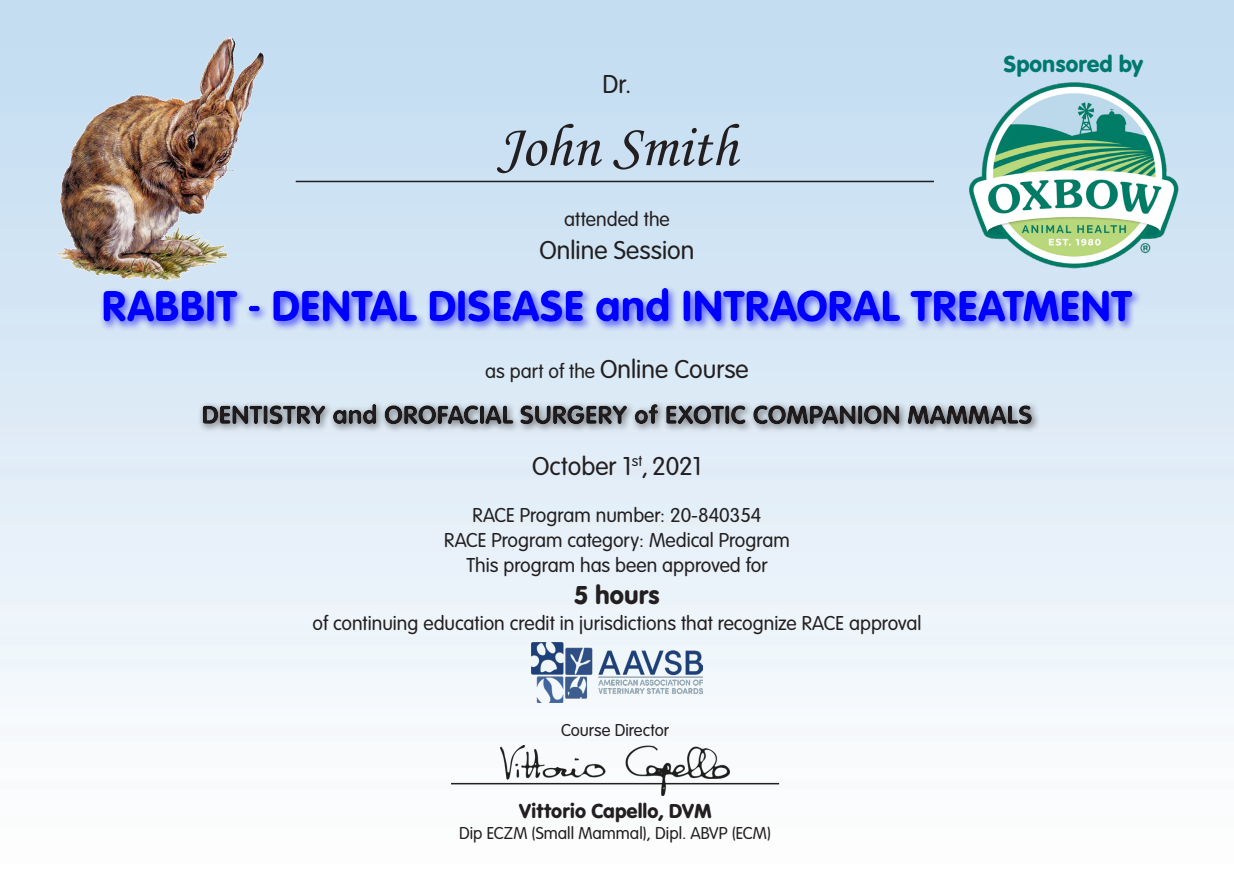
<style>
.page{position:relative;width:1234px;height:893px;background:#fff}
.page>*{position:absolute;margin:0;border:0;box-sizing:border-box;transform-origin:0 0}
.t1{font:60px "Monotype Corsiva";color:#231f20}
.t2{font:45px "VAG Rundschrift D";color:#00f}
.t3{font:300 27px "VAG Rundschrift D";color:#231f20}
.t4{font:27px "VAG Rundschrift D";color:#231f20}
.t5{font:24px "VAG Rundschrift D";color:#00786e}
.t6{font:300 21px "VAG Rundschrift D";color:#231f20}
.t7{font:21px "VAG Rundschrift D";color:#231f20}
.t8{font:300 18px "VAG Rundschrift D";color:#231f20}
.s1{font-size:21px}
</style>
<div class="page">
<img style="left:0;top:0;width:1233px;height:785px">
<img style="left:38px;top:30px;width:234px;height:260px">
<hr style="left:296px;top:181px;width:637px;height:1px;background:#231f20">
<div style="left:88px;top:279px;width:1059px;height:61px;background:#00f;opacity:.5"></div>
<div style="left:187px;top:399px;width:859px;height:37px;background:#231f20;opacity:.5"></div>
<img style="left:531px;top:642px;width:171px;height:60px">
<hr style="left:451px;top:783px;width:328px;height:1px;background:#231f20">
<img style="left:500px;top:745px;width:229px;height:51px">
<img style="left:966px;top:69px;width:213px;height:212px">
<p class="t3" style="left:602px;top:70px;width:30px">Dr.</p>
<p class="t1" style="left:497px;top:110px;width:241px">John Smith</p>
<p class="t6" style="left:564px;top:208px;width:107px">attended the</p>
<p class="t3" style="left:539px;top:235px;width:156px">Online Session</p>
<p class="t5" style="left:1003px;top:49px;width:141px">Sponsored by</p>
<h2 class="t2" style="left:101px;top:280px;width:1032px">RABBIT - DENTAL DISEASE and INTRAORAL TREATMENT</h2>
<p class="t3" style="left:485px;top:354px;width:265px"><span class="s1">as part of the</span> Online Course</p>
<p class="t3" style="left:532px;top:451px;width:171px">October 1<sup>st</sup>, 2021</p>
<p class="t6" style="left:472px;top:503px;width:290px">RACE Program number: 20-840354</p>
<p class="t6" style="left:444px;top:528px;width:347px">RACE Program category: Medical Program</p>
<p class="t6" style="left:466px;top:554px;width:302px">This program has been approved for</p>
<p class="t4" style="left:573px;top:579px;width:88px">5 hours</p>
<p class="t6" style="left:312px;top:611px;width:610px">of continuing education credit in jurisdictions that recognize RACE approval</p>
<p class="t8" style="left:561px;top:720px;width:110px">Course Director</p>
<p class="t7" style="left:518px;top:798px;width:194px">Vittorio Capello, DVM</p>
<p class="t8" style="left:459px;top:823px;width:313px">Dip ECZM (Small Mammal), Dipl. ABVP (ECM)</p>
</div>
